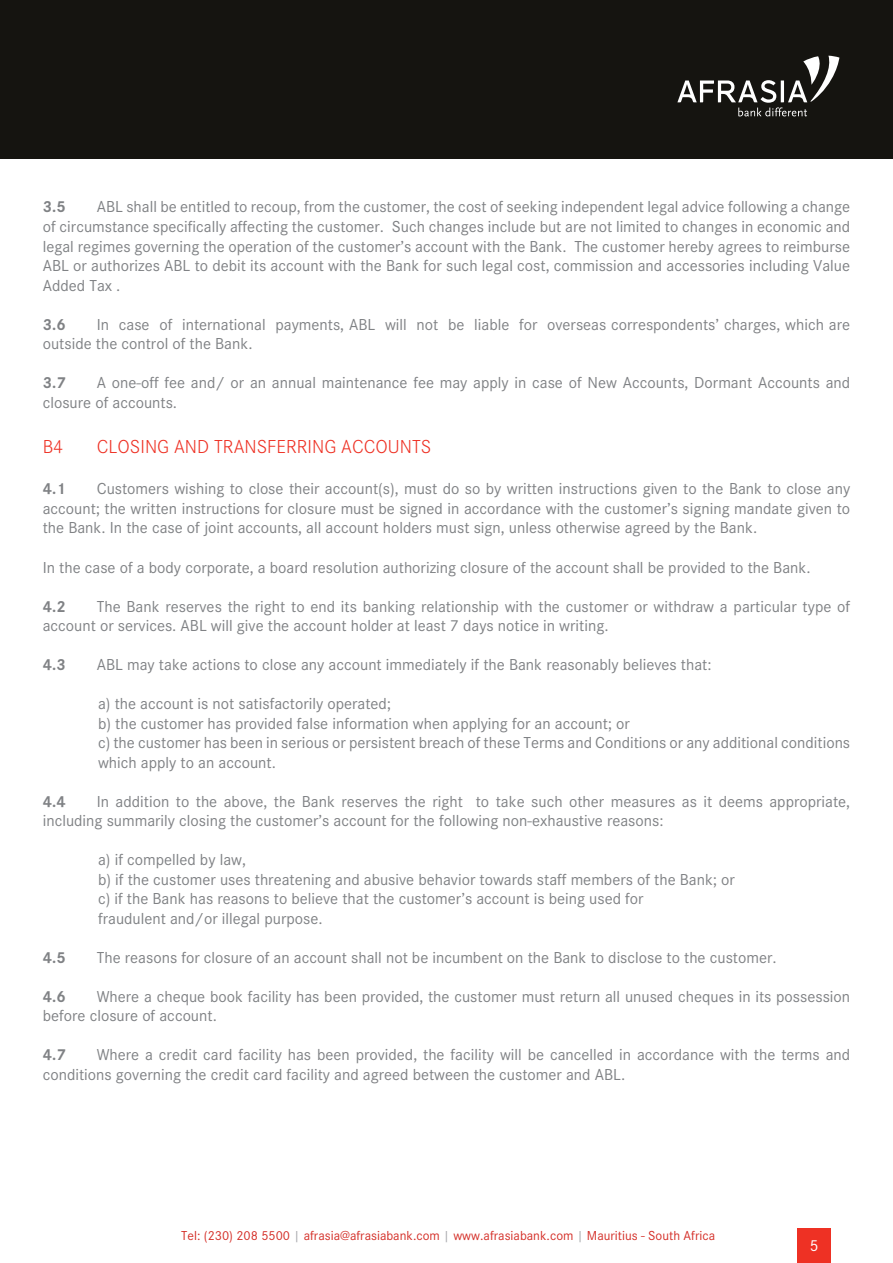
<style>
.page{position:relative;width:893px;height:1263px;background:#fff}
.page>*{position:absolute;margin:0;border:0;box-sizing:border-box;transform-origin:0 0}
.t1{font:300 19.5px "Corporate S";color:#ee3124}
.t2{font:16.5px/19.5px "Corporate S";color:#808285}
.t3{font:700 16.5px "Corporate S";color:#808285}
.t4{font:16.5px "Corporate S";color:#fff}
.t5{font:13.5px "Corporate S";color:#d42e27}
.s1{color:#a6a8ab}
</style>
<div class="page">
<div style="left:797px;top:1229px;width:34px;height:34px;background:#ee3124"></div>
<div style="left:0;top:0;width:893px;height:159px;background:#151410"></div>
<svg style="left:677px;top:56px;width:162px;height:60px"></svg>
<p class="t2" style="left:43px;top:197px;width:809px;text-align:justify;text-indent:54px">ABL shall be entitled to recoup, from the customer, the cost of seeking independent legal advice following a change of circumstance specifically affecting the customer. Such changes include but are not limited to changes in economic and legal regimes governing the operation of the customer’s account with the Bank. The customer hereby agrees to reimburse ABL or authorizes ABL to debit its account with the Bank for such legal cost, commission and accessories including Value Added Tax .</p>
<p class="t3" style="left:43px;top:315px;width:24px">3.6</p>
<p class="t3" style="left:43px;top:198px;width:24px">3.5</p>
<p class="t2" style="left:43px;top:314px;width:809px;text-indent:54px">In case of international payments, ABL will not be liable for overseas correspondents’ charges, which are outside the control of the Bank.</p>
<p class="t3" style="left:43px;top:373px;width:24px">3.7</p>
<p class="t2" style="left:43px;top:373px;width:809px;text-indent:54px">A one-off fee and/ or an annual maintenance fee may apply in case of New Accounts, Dormant Accounts and closure of accounts.</p>
<p class="t1" style="left:43px;top:435px;width:22px">B4</p>
<p class="t1" style="left:97px;top:435px;width:336px">CLOSING AND TRANSFERRING ACCOUNTS</p>
<p class="t3" style="left:43px;top:479px;width:24px">4.1</p>
<p class="t2" style="left:43px;top:479px;width:809px;text-align:justify;text-indent:54px">Customers wishing to close their account(s), must do so by written instructions given to the Bank to close any account; the written instructions for closure must be signed in accordance with the customer’s signing mandate given to the Bank. In the case of joint accounts, all account holders must sign, unless otherwise agreed by the Bank.</p>
<p class="t2" style="left:43px;top:557px;width:769px">In the case of a body corporate, a board resolution authorizing closure of the account shall be provided to the Bank.</p>
<p class="t3" style="left:43px;top:597px;width:24px">4.2</p>
<p class="t2" style="left:43px;top:596px;width:809px;text-indent:54px">The Bank reserves the right to end its banking relationship with the customer or withdraw a particular type of account or services. ABL will give the account holder at least 7 days notice in writing.</p>
<p class="t3" style="left:43px;top:655px;width:24px">4.3</p>
<p class="t2" style="left:97px;top:655px;width:616px">ABL may take actions to close any account immediately if the Bank reasonably believes that:</p>
<p class="t2" style="left:98px;top:694px;width:754px">a) the account is not satisfactorily operated;<br>b) the customer has provided false information when applying for an account; or<br>c) the customer has been in serious or persistent breach of these Terms and Conditions or any additional conditions which apply to an account.</p>
<p class="t3" style="left:43px;top:792px;width:24px">4.4</p>
<p class="t2" style="left:43px;top:791px;width:809px;text-indent:54px">In addition to the above, the Bank reserves the right to take such other measures as it deems appropriate, including summarily closing the customer’s account for the following non-exhaustive reasons:</p>
<p class="t2" style="left:98px;top:850px;width:638px">a) if compelled by law,<br>b) if the customer uses threatening and abusive behavior towards staff members of the Bank; or c) if the Bank has reasons to believe that the customer’s account is being used for<br>fraudulent and/or illegal purpose.</p>
<p class="t3" style="left:43px;top:948px;width:24px">4.5</p>
<p class="t2" style="left:97px;top:947px;width:681px">The reasons for closure of an account shall not be incumbent on the Bank to disclose to the customer.</p>
<p class="t3" style="left:43px;top:987px;width:24px">4.6</p>
<p class="t2" style="left:43px;top:986px;width:809px;text-indent:54px">Where a cheque book facility has been provided, the customer must return all unused cheques in its possession before closure of account.</p>
<p class="t3" style="left:43px;top:1045px;width:24px">4.7</p>
<p class="t2" style="left:43px;top:1045px;width:809px;text-indent:54px">Where a credit card facility has been provided, the facility will be cancelled in accordance with the terms and conditions governing the credit card facility and agreed between the customer and ABL.</p>
<p class="t5" style="left:181px;top:1228px;width:535px">Tel: (230) 208 5500 <span class="s1">|</span> afrasia@afrasiabank.com <span class="s1">|</span> www.afrasiabank.com <span class="s1">|</span> Mauritius - South Africa</p>
<p class="t4" style="left:810px;top:1236px;width:10px">5</p>
</div>
